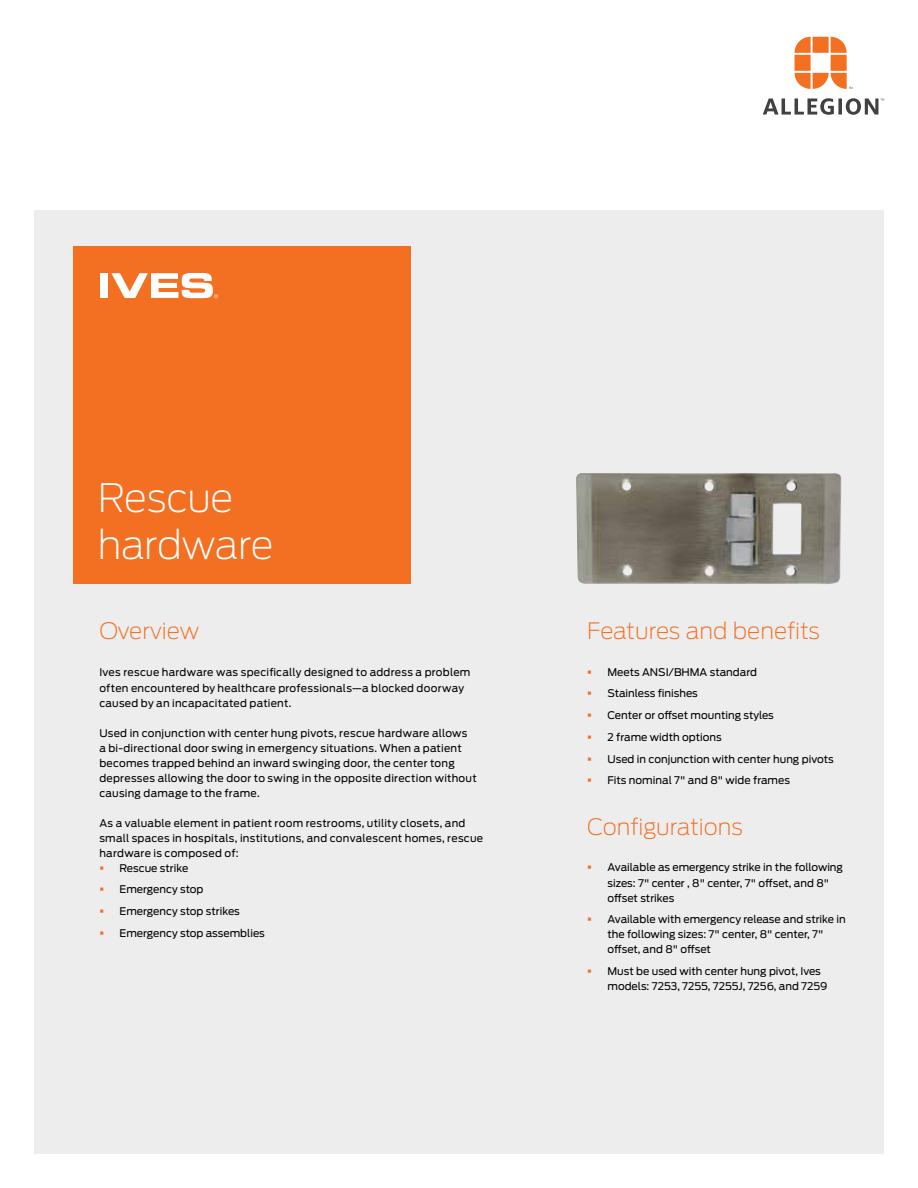
<style>
.page{position:relative;width:918px;height:1188px;background:#fff}
.page>*{position:absolute;margin:0;border:0;box-sizing:border-box;transform-origin:0 0}
.t1{font:200 39px/46.5px "Antenna";letter-spacing:-.015em;color:#fff}
.t2{font:200 22.5px "Antenna";color:#f36f21}
.t3{font:10.5px/15px "Antenna";letter-spacing:.01em;color:#000}
.s1{color:#f36f21}
</style>
<div class="page">
<svg style="left:795px;top:37px;width:57px;height:52px"></svg>
<svg style="left:763px;top:98px;width:121px;height:17px"></svg>
<div style="left:34px;top:210px;width:850px;height:944px;background:#ededee"></div>
<div style="left:74px;top:247px;width:337px;height:337px;background:#f36f21"></div>
<img style="left:576px;top:473px;width:265px;height:111px">
<div style="left:101px;top:273px;width:7px;height:25px;background:#fff"></div>
<svg style="left:111px;top:273px;width:107px;height:25px"></svg>
<h1 class="t1" style="left:98px;top:475px;width:177px">Rescue hardware</h1>
<h2 class="t2" style="left:99px;top:618px;width:101px">Overview</h2>
<p class="t3" style="left:99px;top:665px;width:373px">Ives rescue hardware was specifically designed to address a problem often encountered by healthcare professionals—a blocked doorway caused by an incapacitated patient.</p>
<p class="t3" style="left:99px;top:725px;width:379px">Used in conjunction with center hung pivots, rescue hardware allows<br>a bi-directional door swing in emergency situations. When a patient becomes trapped behind an inward swinging door, the center tong depresses allowing the door to swing in the opposite direction without causing damage to the frame.</p>
<p class="t3" style="left:99px;top:815px;width:385px">As a valuable element in patient room restrooms, utility closets, and small spaces in hospitals, institutions, and convalescent homes, rescue hardware is composed of:</p>
<p class="t3" style="left:99px;top:860px;width:91px"><span class="s1">▪</span> Rescue strike</p>
<p class="t3" style="left:99px;top:882px;width:106px"><span class="s1">▪</span> Emergency stop</p>
<p class="t3" style="left:99px;top:904px;width:142px"><span class="s1">▪</span> Emergency stop strikes</p>
<p class="t3" style="left:99px;top:926px;width:167px"><span class="s1">▪</span> Emergency stop assemblies</p>
<h2 class="t2" style="left:587px;top:618px;width:234px">Features and benefits</h2>
<p class="t3" style="left:587px;top:664px;width:171px"><span class="s1">▪</span> Meets ANSI/BHMA standard</p>
<p class="t3" style="left:587px;top:686px;width:112px"><span class="s1">▪</span> Stainless finishes</p>
<p class="t3" style="left:587px;top:708px;width:188px"><span class="s1">▪</span> Center or offset mounting styles</p>
<p class="t3" style="left:587px;top:730px;width:136px"><span class="s1">▪</span> 2 frame width options</p>
<p class="t3" style="left:587px;top:751px;width:248px"><span class="s1">▪</span> Used in conjunction with center hung pivots</p>
<p class="t3" style="left:587px;top:773px;width:204px"><span class="s1">▪</span> Fits nominal 7" and 8" wide frames</p>
<h2 class="t2" style="left:587px;top:814px;width:157px">Configurations</h2>
<p class="t3" style="left:607px;top:860px;width:237px;text-indent:-20px"><span class="s1">▪</span> Available as emergency strike in the following sizes: 7" center , 8" center, 7" offset, and 8" offset strikes</p>
<p class="t3" style="left:607px;top:912px;width:240px;text-indent:-20px"><span class="s1">▪</span> Available with emergency release and strike in the following sizes: 7" center, 8" center, 7" offset, and 8" offset</p>
<p class="t3" style="left:607px;top:964px;width:221px;text-indent:-20px"><span class="s1">▪</span> Must be used with center hung pivot, Ives models: 7253, 7255, 7255J, 7256, and 7259</p>
</div>
